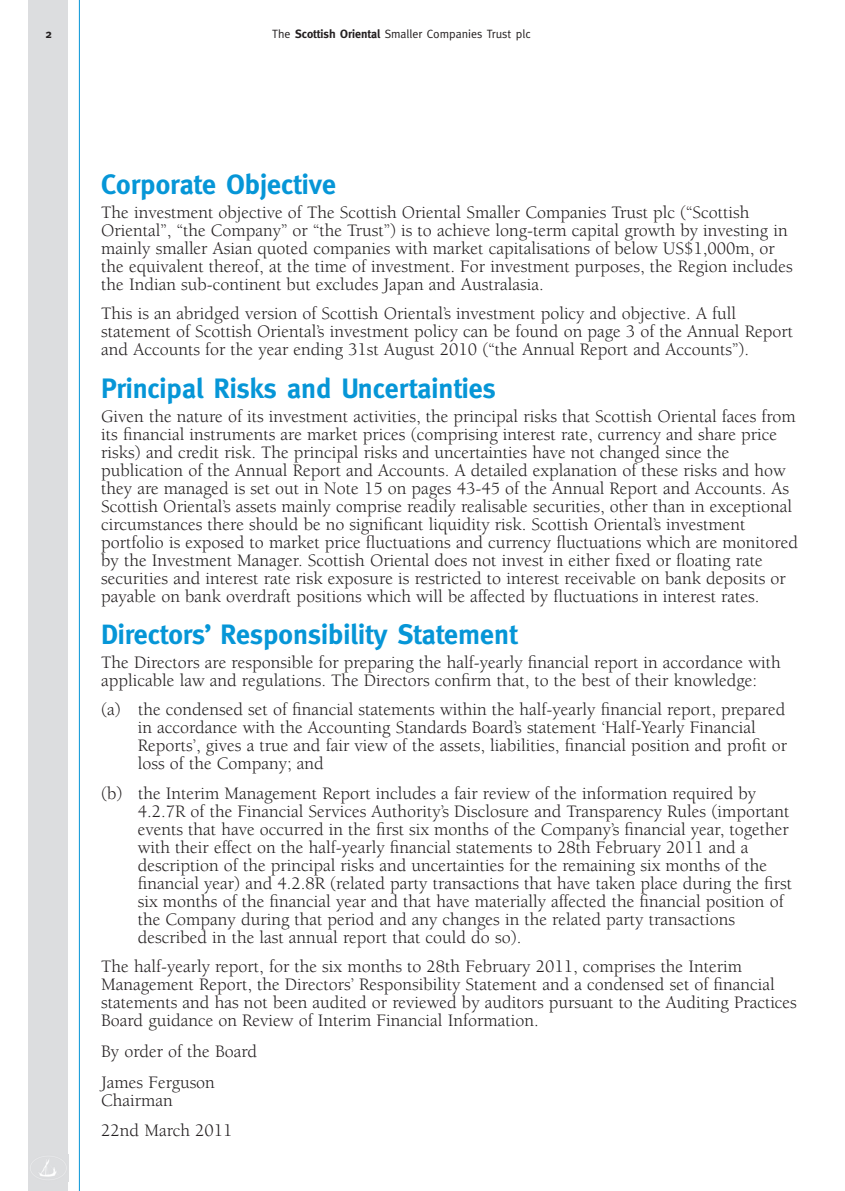
<style>
.page{position:relative;width:845px;height:1191px;background:#fff}
.page>*{position:absolute;margin:0;border:0;box-sizing:border-box;transform-origin:0 0}
.t1{font:700 28px "Meta";color:#0696d7}
.t2{font:18px/18px "Berkeley";color:#231f20}
.t3{font:12px "Meta";color:#231f20}
.t4{font:700 12px "Meta";color:#231f20}
.s1{font-weight:700}
</style>
<div class="page">
<hr style="left:79px;top:0;width:1px;height:1191px;background:#0696d7">
<div style="left:28px;top:0;width:40px;height:1191px;background:#dcdddf"></div>
<p class="t4" style="left:45px;top:28px;width:8px">2</p>
<p class="t3" style="left:272px;top:29px;width:260px">The <span class="s1">Scottish Oriental</span> Smaller Companies Trust plc</p>
<p class="t1" style="left:101px;top:171px;width:236px">Corporate Objective</p>
<p class="t2" style="left:101px;top:204px;width:693px">The investment objective of The Scottish Oriental Smaller Companies Trust plc (“Scottish Oriental”, “the Company” or “the Trust”) is to achieve long-term capital growth by investing in mainly smaller Asian quoted companies with market capitalisations of below US$1,000m, or the equivalent thereof, at the time of investment. For investment purposes, the Region includes the Indian sub-continent but excludes Japan and Australasia.</p>
<p class="t2" style="left:101px;top:306px;width:693px">This is an abridged version of Scottish Oriental’s investment policy and objective. A full statement of Scottish Oriental’s investment policy can be found on page 3 of the Annual Report and Accounts for the year ending 31st August 2010 (“the Annual Report and Accounts”).</p>
<p class="t1" style="left:101px;top:374px;width:396px">Principal Risks and Uncertainties</p>
<p class="t2" style="left:101px;top:408px;width:698px">Given the nature of its investment activities, the principal risks that Scottish Oriental faces from its financial instruments are market prices (comprising interest rate, currency and share price risks) and credit risk. The principal risks and uncertainties have not changed since the publication of the Annual Report and Accounts. A detailed explanation of these risks and how they are managed is set out in Note 15 on pages 43-45 of the Annual Report and Accounts. As Scottish Oriental’s assets mainly comprise readily realisable securities, other than in exceptional circumstances there should be no significant liquidity risk. Scottish Oriental’s investment portfolio is exposed to market price fluctuations and currency fluctuations which are monitored by the Investment Manager. Scottish Oriental does not invest in either fixed or floating rate securities and interest rate risk exposure is restricted to interest receivable on bank deposits or payable on bank overdraft positions which will be affected by fluctuations in interest rates.</p>
<p class="t1" style="left:101px;top:621px;width:418px">Directors’ Responsibility Statement</p>
<p class="t2" style="left:101px;top:655px;width:681px">The Directors are responsible for preparing the half-yearly financial report in accordance with applicable law and regulations. The Directors confirm that, to the best of their knowledge:</p>
<p class="t2" style="left:138px;top:702px;width:651px;text-indent:-37px">(a) the condensed set of financial statements within the half-yearly financial report, prepared in accordance with the Accounting Standards Board’s statement ‘Half-Yearly Financial Reports’, gives a true and fair view of the assets, liabilities, financial position and profit or loss of the Company; and</p>
<p class="t2" style="left:138px;top:785px;width:656px;text-indent:-37px">(b) the Interim Management Report includes a fair review of the information required by 4.2.7R of the Financial Services Authority’s Disclosure and Transparency Rules (important events that have occurred in the first six months of the Company’s financial year, together with their effect on the half-yearly financial statements to 28th February 2011 and a description of the principal risks and uncertainties for the remaining six months of the financial year) and 4.2.8R (related party transactions that have taken place during the first six months of the financial year and that have materially affected the financial position of the Company during that period and any changes in the related party transactions described in the last annual report that could do so).</p>
<p class="t2" style="left:101px;top:959px;width:697px">The half-yearly report, for the six months to 28th February 2011, comprises the Interim Management Report, the Directors’ Responsibility Statement and a condensed set of financial statements and has not been audited or reviewed by auditors pursuant to the Auditing Practices Board guidance on Review of Interim Financial Information.</p>
<p class="t2" style="left:101px;top:1037px;width:157px;line-height:30.8px">By order of the Board<br>James Ferguson</p>
<p class="t2" style="left:101px;top:1086px;width:133px;line-height:30.8px">Chairman<br>22nd March 2011</p>
</div>
